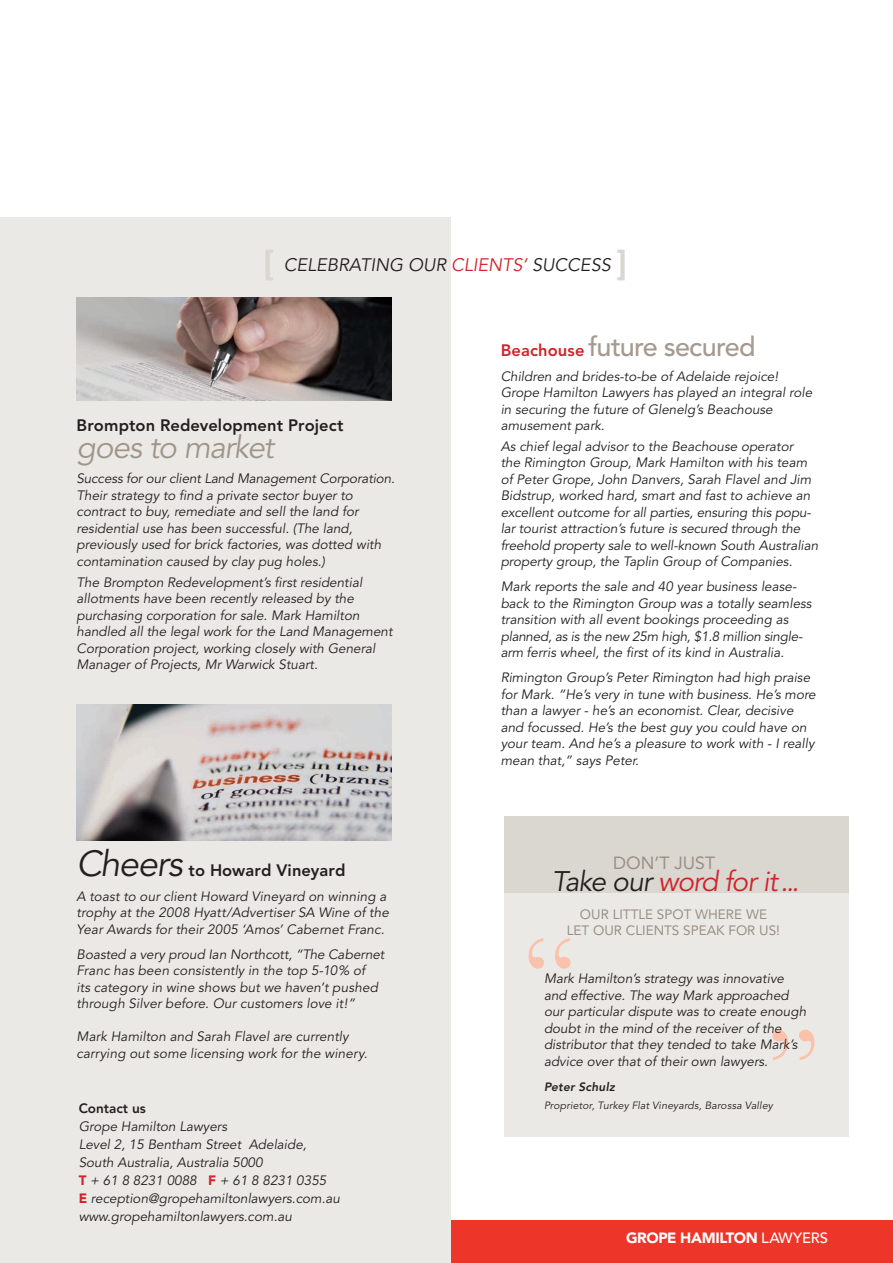
<style>
.page{position:relative;width:893px;height:1263px;background:#fff}
.page>*{position:absolute;margin:0;border:0;box-sizing:border-box;transform-origin:0 0}
.t1{font:120px "Baskerville";color:#fbc2ab}
.t2{font:900 34.5px "Avenir";color:#dad6d0}
.t3{font:italic 31.5px "Avenir";letter-spacing:-.035em;color:#a09589}
.t4{font:italic 28.05px "Avenir";letter-spacing:-.035em;color:#d1232a}
.t5{font:500 27px "Avenir";letter-spacing:-.04em;color:#a59a8f}
.t6{font:italic 18px "Avenir";color:#231f20}
.t7{font:italic 18px "Avenir";color:#d1232a}
.t8{font:17.55px "Avenir";color:#9a8f83}
.t9{font:800 16.5px "Avenir";letter-spacing:.005em;color:#231f20}
.t10{font:900 14.85px "Avenir";letter-spacing:-.025em;color:#fff}
.t11{font:italic 13.5px/16.5px "Avenir";color:#231f20}
.t12{font:13.5px/16.2px "Avenir";color:#9a8f83;text-align:center}
.t13{font:800 13.5px "Avenir";color:#231f20}
.t14{font:italic 800 12px "Avenir";letter-spacing:.015em;color:#231f20}
.t15{font:italic 10.5px "Avenir";letter-spacing:.015em;color:#231f20}
.s1{color:#d1232a}
.s2{font-weight:400;font-style:italic;font-size:36px}
.s3{font-weight:900;font-style:normal;color:#d1232a}
.s4{font-weight:800;font-size:16.5px;color:#d1232a}
.s5{color:#231f20}
.s6{font-weight:500}
</style>
<div class="page">
<div style="left:504px;top:816px;width:344px;height:78px;background:#dad6d0"></div>
<div style="left:504px;top:893px;width:344px;height:244px;background:#ebe9e6"></div>
<div style="left:451px;top:1220px;width:442px;height:43px;background:#ee3529"></div>
<div style="left:0;top:217px;width:451px;height:1046px;background:#ebe9e6"></div>
<img style="left:77px;top:705px;width:314px;height:136px">
<img style="left:77px;top:298px;width:314px;height:103px">
<p class="t2" style="left:264px;top:242px;width:12px">[</p>
<p class="t6" style="left:284px;top:255px;width:55px">Cel ebrat</p>
<p class="t6" style="left:370px;top:255px;width:52px">ing our</p>
<p class="t7" style="left:451px;top:255px;width:50px">clients</p>
<p class="t6" style="left:523px;top:255px;width:23px"><span class="s1">’</span> succ</p>
<p class="t6" style="left:580px;top:255px;width:22px">ess</p>
<p class="t2" style="left:617px;top:242px;width:12px">]</p>
<p class="t9" style="left:77px;top:416px;width:269px">Brompton Redevelopment Project</p>
<p class="t3" style="left:77px;top:429px;width:199px">goes to market</p>
<p class="t11" style="left:77px;top:471px;width:320px">Success for our client Land Management Corporation.<br>Their strategy to find a private sector buyer to contract to buy, remediate and sell the land for residential use has been successful. (The land, previously used for brick factories, was dotted with contamination caused by clay pug holes.)</p>
<p class="t11" style="left:77px;top:574px;width:318px">The Brompton Redevelopment’s first residential allotments have been recently released by the purchasing corporation for sale. Mark Hamilton handled all the legal work for the Land Management Corporation project, working closely with General Manager of Projects, Mr Warwick Stuart.</p>
<p class="t9" style="left:77px;top:860px;width:271px"><span class="s2">Cheers</span> to Howard Vineyard</p>
<p class="t11" style="left:77px;top:888px;width:314px">A toast to our client Howard Vineyard on winning a trophy at the 2008 Hyatt/Advertiser SA Wine of the<br>Year Awards for their 2005 ‘Amos’ Cabernet Franc.</p>
<p class="t11" style="left:77px;top:946px;width:309px">Boasted a very proud Ian Northcott, “The Cabernet Franc has been consistently in the top 5-10% of<br>its category in wine shows but we haven’t pushed through Silver before. Our customers love it!”</p>
<p class="t11" style="left:77px;top:1029px;width:293px">Mark Hamilton and Sarah Flavel are currently carrying out some licensing work for the winery.</p>
<p class="t13" style="left:79px;top:1100px;width:69px">Contact us</p>
<p class="t11" style="left:79px;top:1118px;width:150px">Grope Hamilton Lawyers</p>
<p class="t11" style="left:79px;top:1135px;width:230px;line-height:18px">Level 2, 15 Bentham Street Adelaide,<br>South Australia, Australia 5000</p>
<p class="t11" style="left:79px;top:1171px;width:263px;line-height:18px"><span class="s3">T</span> + 61 8 8231 0088 <span class="s3">F</span> + 61 8 8231 0355<br><span class="s3">E</span> reception@gropehamiltonlawyers.com.au</p>
<p class="t11" style="left:79px;top:1208px;width:215px">www.gropehamiltonlawyers.com.au</p>
<p class="t5" style="left:501px;top:331px;width:256px"><span class="s4">Beachouse</span> future secured</p>
<p class="t11" style="left:501px;top:368px;width:313px">Children and brides-to-be of Adelaide rejoice!<br>Grope Hamilton Lawyers has played an integral role in securing the future of Glenelg’s Beachouse amusement park.</p>
<p class="t11" style="left:501px;top:438px;width:319px">As chief legal advisor to the Beachouse operator<br>the Rimington Group, Mark Hamilton with his team of Peter Grope, John Danvers, Sarah Flavel and Jim Bidstrup, worked hard, smart and fast to achieve an excellent outcome for all parties, ensuring this popu&shy;lar tourist attraction’s future is secured through the freehold property sale to well-known South Australian property group, the Taplin Group of Companies.</p>
<p class="t11" style="left:501px;top:579px;width:312px">Mark reports the sale and 40 year business lease&shy;back to the Rimington Group was a totally seamless transition with all event bookings proceeding as planned, as is the new 25m high, $1.8 million single&shy;arm ferris wheel, the first of its kind in Australia.</p>
<p class="t11" style="left:501px;top:670px;width:317px">Rimington Group’s Peter Rimington had high praise for Mark. “He’s very in tune with business. He’s more than a lawyer - he’s an economist. Clear, decisive and focussed. He’s the best guy you could have on your team. And he’s a pleasure to work with - I really mean that,” says Peter.</p>
<p class="t8" style="left:613px;top:852px;width:93px">DON’T JUST</p>
<p class="t4" style="left:552px;top:865px;width:249px"><span class="s5">Take our</span> word for it ...</p>
<p class="t12" style="left:567px;top:906px;width:215px">OUR LITTLE SPOT WHERE WE<br>LET OUR CLIENTS SPEAK FOR US!</p>
<p class="t1" style="left:521px;top:908px;width:56px">“</p>
<p class="t11" style="left:544px;top:970px;width:264px">Mark Hamilton’s strategy was innovative and effective. The way Mark approached our particular dispute was to create enough doubt in the mind of the receiver of the distributor that they tended to take Mark’s advice over that of their own lawyers.</p>
<p class="t14" style="left:544px;top:1079px;width:72px">Peter Schulz</p>
<p class="t15" style="left:544px;top:1099px;width:230px">Proprietor, Turkey Flat Vineyards, Barossa Valley</p>
<p class="t1" style="left:822px;top:1090px;width:56px;rotate:-180deg">“</p>
<p class="t10" style="left:626px;top:1229px;width:203px">GROPE HAMILTON <span class="s6">lawyers</span></p>
</div>
